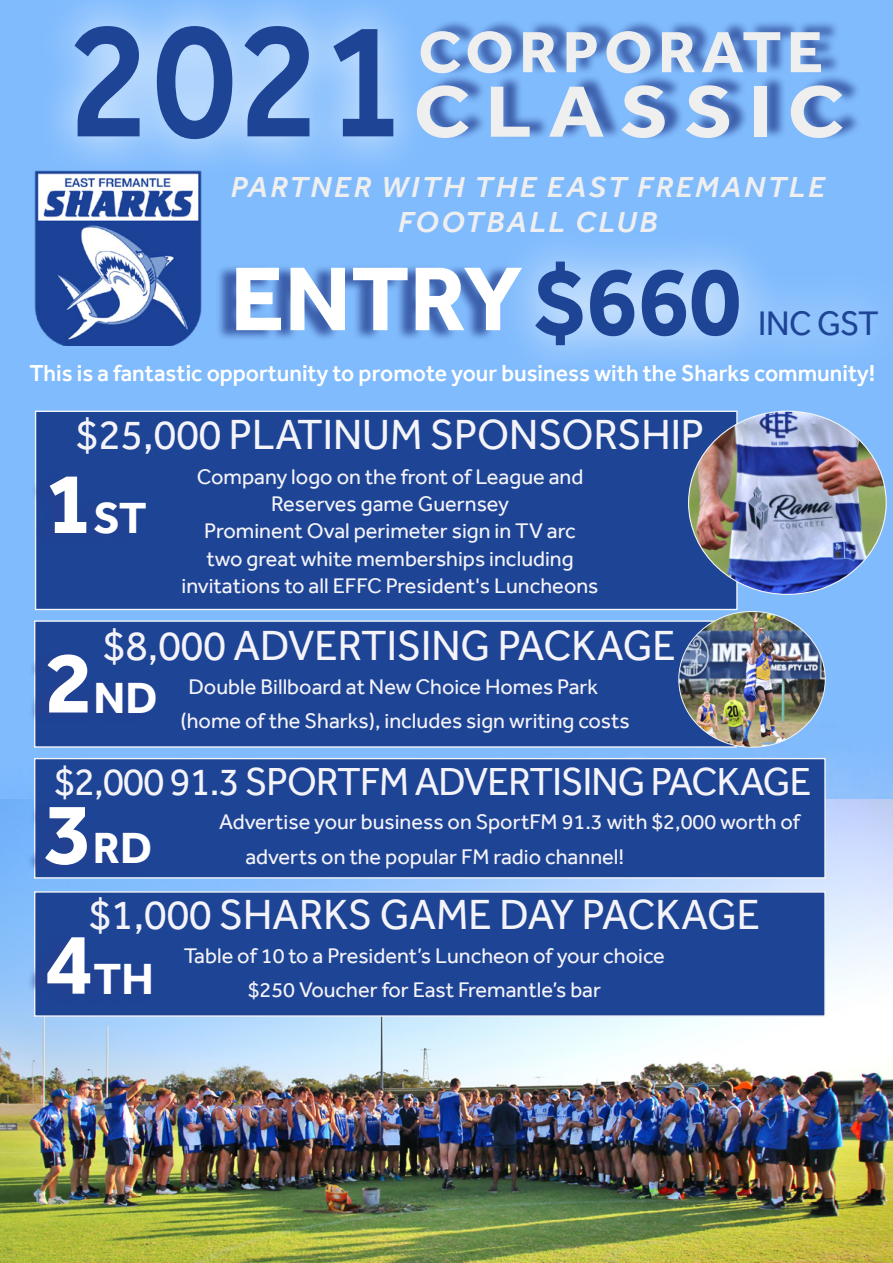
<style>
.page{position:relative;width:893px;height:1263px;background:#fff}
.page>*{position:absolute;margin:0;border:0;box-sizing:border-box;transform-origin:0 0}
.t1{font:500 170.25px "Effra";color:#1e4496;scale:.9 1}
.t2{font:700 93.6px "Effra";color:#fff}
.t3{font:700 75px "Effra";letter-spacing:.19em;color:#efeff0;scale:1.1 1}
.t4{font:700 60px "Effra";letter-spacing:.08em;color:#efeff0;scale:1.05 1}
.t5{font:700 44.85px "Effra";color:#fff}
.t6{font:43.35px "Effra";color:#f4f3f8;scale:.95 1}
.t7{font:40.2px "Effra";letter-spacing:-.02em;color:#f4f3f8;scale:.95 1}
.t8{font:34.95px "Effra";letter-spacing:-.02em;color:#1e4496;scale:.95 1}
.t9{font:italic 500 29.85px/35.7px "Effra";letter-spacing:.08em;color:#efeff0;text-align:center;scale:1.05 1}
.t10{font:500 23.7px "Effra";color:#fff;scale:.96 1}
.t11{font:21.75px/27.3px "Effra";color:#f4f3f8;text-align:center}
.s1{font-size:100.05px;color:#1e4496}
.s2{font-size:89.55px}
</style>
<div class="page">
<div style="left:0;top:0;width:893px;height:799px;background:#80bbfd"></div>
<img style="left:22px;top:163px;width:191px;height:182px">
<img style="left:0;top:799px;width:893px;height:464px">
<div style="left:216px;top:265px;width:300px;height:77px;background:#25408f;opacity:.75"></div>
<svg style="left:495px;top:221px;width:398px;height:165px;background:#8fc3fc"></svg>
<div style="left:35px;top:411px;width:703px;height:199px;background:#1e4496;border:1px solid #f3f4f4"></div>
<div style="left:31px;top:474px;width:109px;height:71px;background:#1e4395"></div>
<img style="left:689px;top:411px;width:197px;height:183px">
<div style="left:34px;top:620px;width:703px;height:128px;background:#1e4496;border:1px solid #f3f4f4"></div>
<div style="left:28px;top:652px;width:123px;height:71px;background:#25408f"></div>
<img style="left:679px;top:611px;width:146px;height:136px">
<div style="left:34px;top:758px;width:792px;height:120px;background:#1e4496;border:1px solid #f3f4f4"></div>
<div style="left:26px;top:804px;width:119px;height:72px;background:#25408f"></div>
<div style="left:34px;top:891px;width:792px;height:126px;background:#1e4496;border:1px solid #f3f4f4"></div>
<div style="left:28px;top:935px;width:118px;height:69px;background:#25408f;opacity:.75"></div>
<svg style="left:36px;top:0;width:399px;height:180px;background:#9bc9fc"></svg>
<div style="left:422px;top:19px;width:441px;height:122px;background:#25408f;opacity:.75"></div>
<h1 class="t1" style="left:68px;top:-22px;width:377px">2021</h1>
<h3 class="t4" style="left:418px;top:16px;width:387px">CORPORATE</h3>
<h3 class="t3" style="left:414px;top:67px;width:392px">CLASSIC</h3>
<h3 class="t9" style="left:230px;top:169px;width:568px">PARTNER WITH THE EAST FREMANTLE<br>FOOTBALL CLUB</h3>
<h2 class="t2" style="left:230px;top:243px;width:512px">ENTRY<span class="s1">$660</span></h2>
<h3 class="t8" style="left:758px;top:302px;width:128px">INC GST</h3>
<p class="t10" style="left:29px;top:359px;width:883px">This is a fantastic opportunity to promote your business with the Sharks community!</p>
<h3 class="t6" style="left:76px;top:409px;width:663px">$25,000 PLATINUM SPONSORSHIP</h3>
<p class="t11" style="left:182px;top:462px;width:418px">Company logo on the front of League and Reserves game Guernsey<br>Prominent Oval perimeter sign in TV arc<br>two great white memberships including invitations to all EFFC President's Luncheons</p>
<h3 class="t5" style="left:45px;top:491px;width:104px"><span class="s2">1</span>ST</h3>
<h3 class="t6" style="left:103px;top:619px;width:605px">$8,000 ADVERTISING PACKAGE</h3>
<p class="t11" style="left:189px;top:673px;width:411px">Double Billboard at New Choice Homes Park</p>
<h3 class="t5" style="left:45px;top:671px;width:114px"><span class="s2">2</span>ND</h3>
<p class="t11" style="left:180px;top:707px;width:451px">(home of the Sharks), includes sign writing costs</p>
<h3 class="t7" style="left:54px;top:758px;width:799px">$2,000 91.3 SPORTFM ADVERTISING PACKAGE</h3>
<p class="t11" style="left:219px;top:808px;width:582px">Advertise your business on SportFM 91.3 with $2,000 worth of</p>
<h3 class="t5" style="left:44px;top:822px;width:109px"><span class="s2">3</span>RD</h3>
<p class="t11" style="left:245px;top:842px;width:380px">adverts on the popular FM radio channel!</p>
<h3 class="t6" style="left:89px;top:888px;width:708px">$1,000 SHARKS GAME DAY PACKAGE</h3>
<p class="t11" style="left:184px;top:942px;width:482px">Table of 10 to a President’s Luncheon of your choice</p>
<h3 class="t5" style="left:45px;top:952px;width:111px"><span class="s2">4</span>TH</h3>
<p class="t11" style="left:248px;top:976px;width:355px">$250 Voucher for East Fremantle’s bar</p>
</div>
